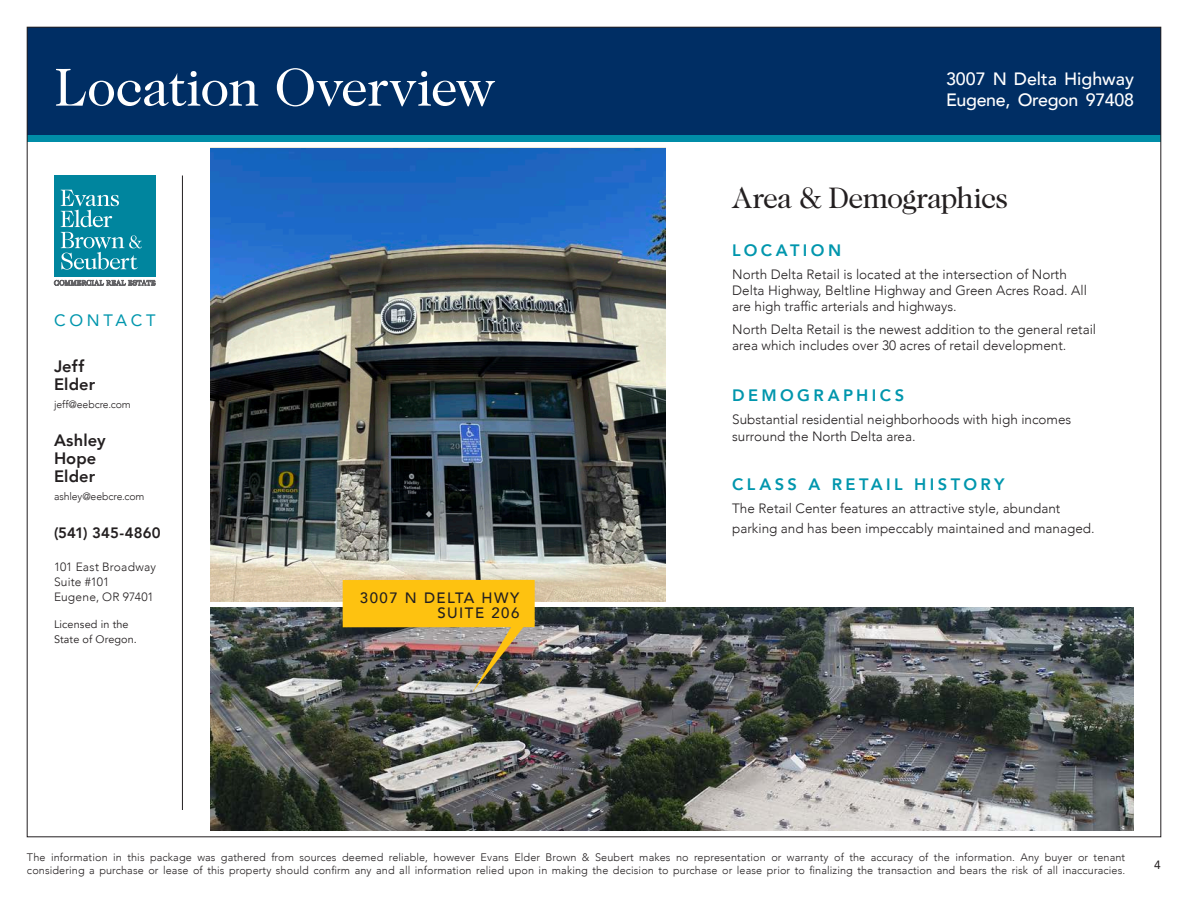
<style>
.page{position:relative;width:1188px;height:918px;background:#fff}
.page>*{position:absolute;margin:0;border:0;box-sizing:border-box;transform-origin:0 0}
.t1{font:54px "Caslon 224 Std";letter-spacing:-.02em;color:#fff}
.Headline{font:30px "Caslon 224 Std";letter-spacing:-.035em;color:#231f20}
.t2{font:500 17.85px "Avenir";letter-spacing:-.02em;color:#fff}
.t3{font:500 17.85px "Avenir";color:#fff}
.Page_1_H2{font:800 16.5px "Avenir";letter-spacing:.205em;color:#0096ad}
.t4{font:800 16.5px/18px "Avenir";letter-spacing:.01em;color:#231f20}
.t5{font:16.5px "Avenir";letter-spacing:.23em;color:#0096ad}
.t6{font:500 15px "Avenir";letter-spacing:.1em;color:#231f20}
.t7{font:800 15px "Avenir";color:#231f20}
.Text_Regular{font:300 13.5px/16.2px "Avenir";color:#231f20}
.t8{font:300 12px/15px "Avenir";letter-spacing:.015em;color:#231f20}
.t9{font:12px "Avenir";color:#231f20}
.t10{font:300 10.8px/12.8px "Avenir";letter-spacing:.01em;color:#231f20}
.t11{font:10.8px/15px "Avenir";letter-spacing:.01em;color:#231f20}
.t12{font:300 10.5px "Avenir";letter-spacing:-.01em;color:#231f20}
</style>
<div class="page">
<div style="left:54px;top:176px;width:101px;height:101px;background:#00859e"></div>
<svg style="left:61px;top:190px;width:81px;height:80px"></svg>
<svg style="left:54px;top:280px;width:101px;height:6px"></svg>
<div style="left:27px;top:27px;width:1134px;height:108px;background:#002e64"></div>
<div style="left:27px;top:135px;width:1134px;height:7px;background:#008da8"></div>
<hr style="left:182px;top:176px;width:1px;height:634px;background:#231f20">
<img style="left:210px;top:148px;width:455px;height:453px">
<img style="left:210px;top:608px;width:924px;height:223px">
<img style="left:343px;top:580px;width:192px;height:112px">
<p class="t1" style="left:54px;top:56px;width:442px">Location Overview</p>
<p class="t5" style="left:54px;top:307px;width:103px">CONTACT</p>
<p class="t4" style="left:54px;top:357px;width:43px">Jeff<br>Elder</p>
<p class="t12" style="left:54px;top:398px;width:78px">jeff@eebcre.com</p>
<p class="t4" style="left:54px;top:431px;width:53px">Ashley<br>Hope<br>Elder</p>
<p class="t12" style="left:54px;top:490px;width:92px">ashley@eebcre.com</p>
<p class="t7" style="left:54px;top:522px;width:108px">(541) 345-4860</p>
<p class="t8" style="left:54px;top:560px;width:103px">101 East Broadway<br>Suite #101<br>Eugene, OR 97401</p>
<p class="t11" style="left:54px;top:617px;width:84px">Licensed in the<br>State of Oregon.</p>
<p class="t6" style="left:360px;top:584px;width:161px">3007 N DELTA HWY</p>
<p class="t6" style="left:437px;top:599px;width:84px">SUITE 206</p>
<h3 class="t3" style="left:946px;top:63px;width:189px">3007 N Delta Highway</h3>
<h3 class="t2" style="left:946px;top:84px;width:189px">Eugene, Oregon 97408</h3>
<p class="Headline" style="left:732px;top:181px;width:278px">Area &amp; Demographics</p>
<p class="Page_1_H2" style="left:732px;top:237px;width:110px">LOCATION</p>
<p class="Text_Regular" style="left:732px;top:266px;width:356px">North Delta Retail is located at the intersection of North<br>Delta Highway, Beltline Highway and Green Acres Road. All are high traffic arterials and highways.</p>
<p class="Text_Regular" style="left:732px;top:321px;width:365px">North Delta Retail is the newest addition to the general retail area which includes over 30 acres of retail development.</p>
<p class="Page_1_H2" style="left:732px;top:383px;width:174px">DEMOGRAPHICS</p>
<p class="Text_Regular" style="left:732px;top:412px;width:341px">Substantial residential neighborhoods with high incomes surround the North Delta area.</p>
<p class="Page_1_H2" style="left:732px;top:471px;width:274px">CLASS A RETAIL HISTORY</p>
<p class="Text_Regular" style="left:732px;top:498px;width:364px;line-height:19.8px">The Retail Center features an attractive style, abundant parking and has been impeccably maintained and managed.</p>
<p class="t10" style="left:27px;top:851px;width:1100px">The information in this package was gathered from sources deemed reliable, however Evans Elder Brown &amp; Seubert makes no representation or warranty of the accuracy of the information. Any buyer or tenant considering a purchase or lease of this property should confirm any and all information relied upon in making the decision to purchase or lease prior to finalizing the transaction and bears the risk of all inaccuracies.</p>
<p class="t9" style="left:1154px;top:855px;width:8px">4</p>
</div>
